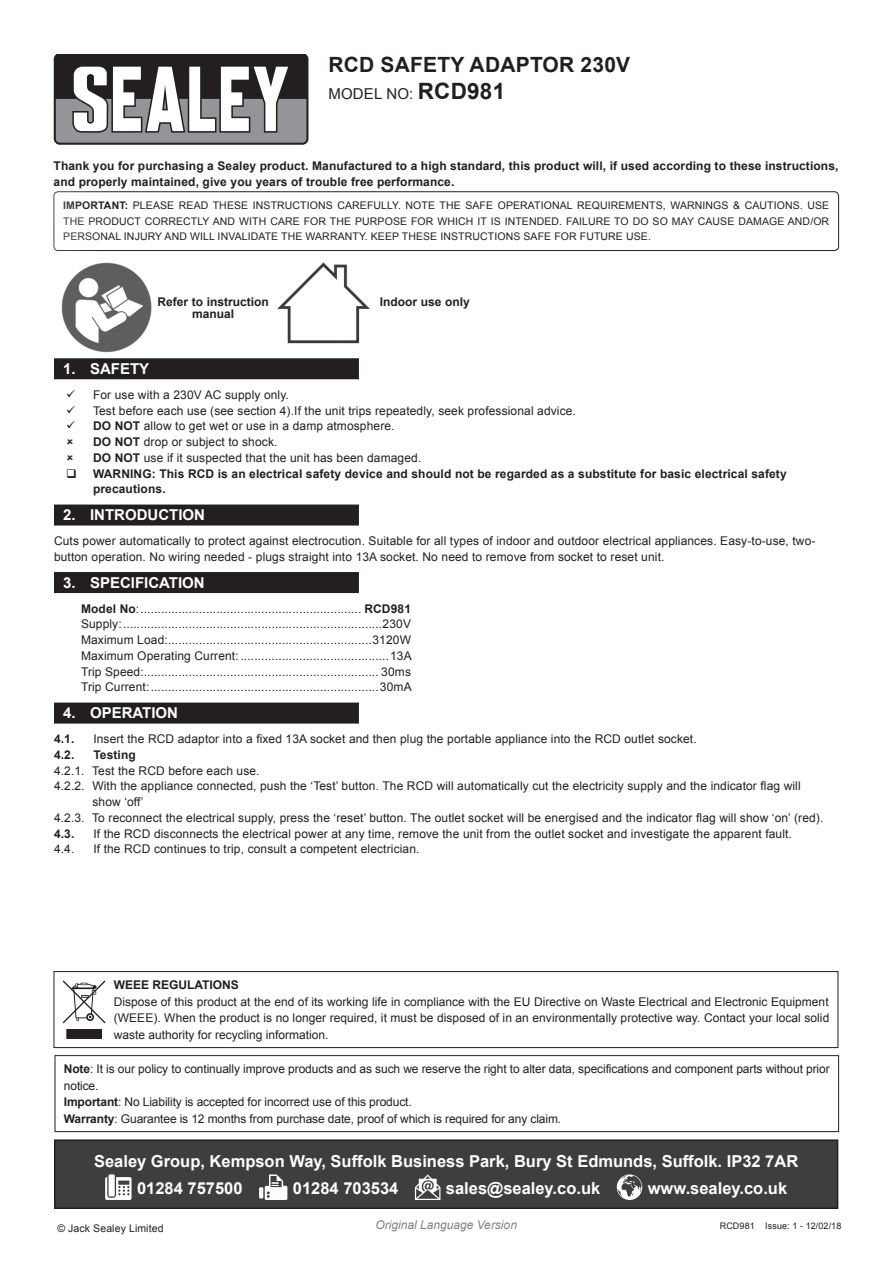
<style>
.page{position:relative;width:893px;height:1263px;background:#fff}
.page>*{position:absolute;margin:0;border:0;box-sizing:border-box;transform-origin:0 0}
.Paragraph_Style_1{font:700 21px "Arial";letter-spacing:.01em;color:#231f20}
.Footer_Contact_Infor{font:700 16.5px "Arial";color:#fff}
.t1{font:700 15px "Arial";color:#fff}
.Paragraph_Style_1-2{font:15px "Arial";letter-spacing:.01em;color:#231f20}
.Weee_Regulation_Body{font:12px/16.5px "Arial";letter-spacing:.01em;color:#231f20}
.Specifications__Tabb{font:12px "Arial";letter-spacing:.01em;color:#231f20}
.Body{font:700 12px/15.8px "Arial";letter-spacing:.01em;color:#231f20}
.Important_Notificati{font:12px/16.5px "Arial";letter-spacing:-.01em;color:#231f20}
.Body-2{font:12px/15.8px "Arial";letter-spacing:.01em;color:#231f20}
.t2{font:italic 12px "Arial";color:#808285}
.Weee_Regulation_Head{font:700 12px "Arial";color:#231f20}
.Body__Justified__7pt{font:10.5px/15.8px "Arial";letter-spacing:.01em;color:#231f20;text-align:justify}
.Body__Footer{font:9px "Arial";letter-spacing:.01em;color:#231f20}
.s1{font-weight:700;font-size:22.5px}
.s2{font-weight:700}
</style>
<div class="page">
<img style="left:277px;top:262px;width:93px;height:82px">
<svg style="left:54px;top:54px;width:254px;height:90px"></svg>
<div style="left:54px;top:191px;width:785px;height:60px;border:1px solid #231f20;border-radius:4px"></div>
<div style="left:715px;top:1216px;width:141px;height:21px;border:1px solid #fff;border-radius:4px"></div>
<img style="left:61px;top:262px;width:91px;height:91px">
<div style="left:54px;top:358px;width:305px;height:21px;background:#231f20"></div>
<div style="left:54px;top:504px;width:305px;height:21px;background:#231f20"></div>
<div style="left:54px;top:572px;width:305px;height:21px;background:#231f20"></div>
<div style="left:54px;top:702px;width:305px;height:21px;background:#231f20"></div>
<div style="left:55px;top:1140px;width:783px;height:68px;background:#3e3e3f"></div>
<svg style="left:105px;top:1177px;width:27px;height:23px"></svg>
<div style="left:109px;top:1174px;width:6px;height:22px;background:#fff"></div>
<svg style="left:259px;top:1187px;width:4px;height:11px"></svg>
<svg style="left:265px;top:1174px;width:22px;height:26px"></svg>
<svg style="left:415px;top:1174px;width:25px;height:26px"></svg>
<svg style="left:617px;top:1174px;width:25px;height:26px"></svg>
<div style="left:54px;top:1139px;width:784px;height:70px;border:2px solid #231f20"></div>
<div style="left:55px;top:1055px;width:784px;height:77px;border:1px solid #231f20"></div>
<div style="left:54px;top:971px;width:784px;height:77px;border:1px solid #231f20"></div>
<div style="left:67px;top:1030px;width:34px;height:8px;background:#231f20"></div>
<div style="left:66px;top:1029px;width:36px;height:10px;border:2px solid #231f20"></div>
<svg style="left:63px;top:980px;width:42px;height:43px"></svg>
<p class="Paragraph_Style_1" style="left:328px;top:51px;width:303px">RCD SAFETY ADAPTOR 230V</p>
<p class="Paragraph_Style_1-2" style="left:328px;top:84px;width:178px">MODEL NO: <span class="s1">RCD981</span></p>
<p class="Body" style="left:54px;top:159px;width:786px">Thank you for purchasing a Sealey product. Manufactured to a high standard, this product will, if used according to these instructions, and properly maintained, give you years of trouble free performance.</p>
<p class="Body__Justified__7pt" style="left:63px;top:197px;width:767px"><span class="s2">IMPORTANT:</span> PLEASE READ THESE INSTRUCTIONS CAREFULLY. NOTE THE SAFE OPERATIONAL REQUIREMENTS, WARNINGS &amp; CAUTIONS. USE THE PRODUCT CORRECTLY AND WITH CARE FOR THE PURPOSE FOR WHICH IT IS INTENDED. FAILURE TO DO SO MAY CAUSE DAMAGE AND/OR PERSONAL INJURY AND WILL INVALIDATE THE WARRANTY. KEEP THESE INSTRUCTIONS SAFE FOR FUTURE USE.</p>
<p class="Body" style="left:158px;top:296px;width:113px;line-height:12px;text-align:center">Refer to instruction manual</p>
<p class="Body" style="left:380px;top:295px;width:92px">Indoor use only</p>
<p class="t1" style="left:63px;top:359px;width:88px">1. SAFETY</p>
<p class="Weee_Regulation_Body" style="left:93px;top:386px;width:197px">For use with a 230V AC supply only.</p>
<p class="Weee_Regulation_Body" style="left:93px;top:402px;width:484px">Test before each use (see section 4).If the unit trips repeatedly, seek professional advice.</p>
<p class="Weee_Regulation_Body" style="left:93px;top:418px;width:303px"><span class="s2">DO NOT</span> allow to get wet or use in a damp atmosphere.</p>
<p class="Weee_Regulation_Body" style="left:93px;top:434px;width:186px"><span class="s2">DO NOT</span> drop or subject to shock.</p>
<p class="Weee_Regulation_Body" style="left:93px;top:449px;width:330px"><span class="s2">DO NOT</span> use if it suspected that the unit has been damaged.</p>
<p class="Body" style="left:93px;top:466px;width:695px">WARNING: This RCD is an electrical safety device and should not be regarded as a substitute for basic electrical safety precautions.</p>
<p class="t1" style="left:63px;top:505px;width:143px">2. INTRODUCTION</p>
<p class="Body-2" style="left:54px;top:533px;width:763px">Cuts power automatically to protect against electrocution. Suitable for all types of indoor and outdoor electrical appliances. Easy-to-use, two&shy;button operation. No wiring needed - plugs straight into 13A socket. No need to remove from socket to reset unit.</p>
<p class="t1" style="left:63px;top:572px;width:143px">3. SPECIFICATION</p>
<p class="Specifications__Tabb" style="left:81px;top:600px;width:331px"><span class="s2">Model No</span>:................................................................ <span class="s2">RCD981</span></p>
<p class="Specifications__Tabb" style="left:81px;top:616px;width:331px">Supply:...........................................................................230V</p>
<p class="Specifications__Tabb" style="left:81px;top:632px;width:331px">Maximum Load:...........................................................3120W</p>
<p class="Specifications__Tabb" style="left:81px;top:648px;width:332px">Maximum Operating Current: ...........................................13A</p>
<p class="Specifications__Tabb" style="left:81px;top:663px;width:331px">Trip Speed:.................................................................... 30ms</p>
<p class="Specifications__Tabb" style="left:81px;top:679px;width:332px">Trip Current:..................................................................30mA</p>
<p class="t1" style="left:63px;top:703px;width:117px">4. OPERATION</p>
<p class="Body" style="left:54px;top:731px;width:22px">4.1.</p>
<p class="Weee_Regulation_Body" style="left:93px;top:731px;width:605px">Insert the RCD adaptor into a fixed 13A socket and then plug the portable appliance into the RCD outlet socket.</p>
<p class="Body" style="left:54px;top:747px;width:22px">4.2.</p>
<p class="Body" style="left:93px;top:747px;width:44px">Testing</p>
<p class="Weee_Regulation_Body" style="left:54px;top:762px;width:207px">4.2.1. Test the RCD before each use.</p>
<p class="Weee_Regulation_Body" style="left:92px;top:778px;width:710px;line-height:15.8px;text-indent:-38px">4.2.2. With the appliance connected, push the ‘Test’ button. The RCD will automatically cut the electricity supply and the indicator flag will show ‘off’</p>
<p class="Weee_Regulation_Body" style="left:54px;top:809px;width:771px">4.2.3. To reconnect the electrical supply, press the ‘reset’ button. The outlet socket will be energised and the indicator flag will show ‘on’ (red).</p>
<p class="Body" style="left:54px;top:826px;width:22px">4.3.</p>
<p class="Weee_Regulation_Body" style="left:93px;top:825px;width:700px">If the RCD disconnects the electrical power at any time, remove the unit from the outlet socket and investigate the apparent fault.</p>
<p class="Weee_Regulation_Body" style="left:54px;top:841px;width:22px">4.4.</p>
<p class="Weee_Regulation_Body" style="left:93px;top:841px;width:328px">If the RCD continues to trip, consult a competent electrician.</p>
<p class="Weee_Regulation_Head" style="left:114px;top:977px;width:127px">WEEE REGULATIONS</p>
<p class="Weee_Regulation_Body" style="left:114px;top:993px;width:717px;text-align:justify">Dispose of this product at the end of its working life in compliance with the EU Directive on Waste Electrical and Electronic Equipment (WEEE). When the product is no longer required, it must be disposed of in an environmentally protective way. Contact your local solid waste authority for recycling information.</p>
<p class="Important_Notificati" style="left:64px;top:1061px;width:767px"><span class="s2">Note</span>: It is our policy to continually improve products and as such we reserve the right to alter data, specifications and component parts without prior notice.</p>
<p class="Important_Notificati" style="left:64px;top:1094px;width:349px"><span class="s2">Important</span>: No Liability is accepted for incorrect use of this product.</p>
<p class="Important_Notificati" style="left:64px;top:1110px;width:499px"><span class="s2">Warranty</span>: Guarantee is 12 months from purchase date, proof of which is required for any claim.</p>
<p class="Footer_Contact_Infor" style="left:94px;top:1150px;width:706px">Sealey Group, Kempson Way, Suffolk Business Park, Bury St Edmunds, Suffolk. IP32 7AR</p>
<p class="Footer_Contact_Infor" style="left:137px;top:1177px;width:107px">01284 757500</p>
<p class="Footer_Contact_Infor" style="left:293px;top:1177px;width:107px">01284 703534</p>
<p class="Footer_Contact_Infor" style="left:446px;top:1177px;width:156px">sales@sealey.co.uk</p>
<p class="Footer_Contact_Infor" style="left:648px;top:1177px;width:141px">www.sealey.co.uk</p>
<p class="Body__Justified__7pt" style="left:57px;top:1220px;width:108px">© Jack Sealey Limited</p>
<p class="t2" style="left:375px;top:1217px;width:143px">Original Language Version</p>
<p class="Body__Footer" style="left:720px;top:1220px;width:123px">RCD981 Issue: 1 - 12/02/18</p>
</div>
